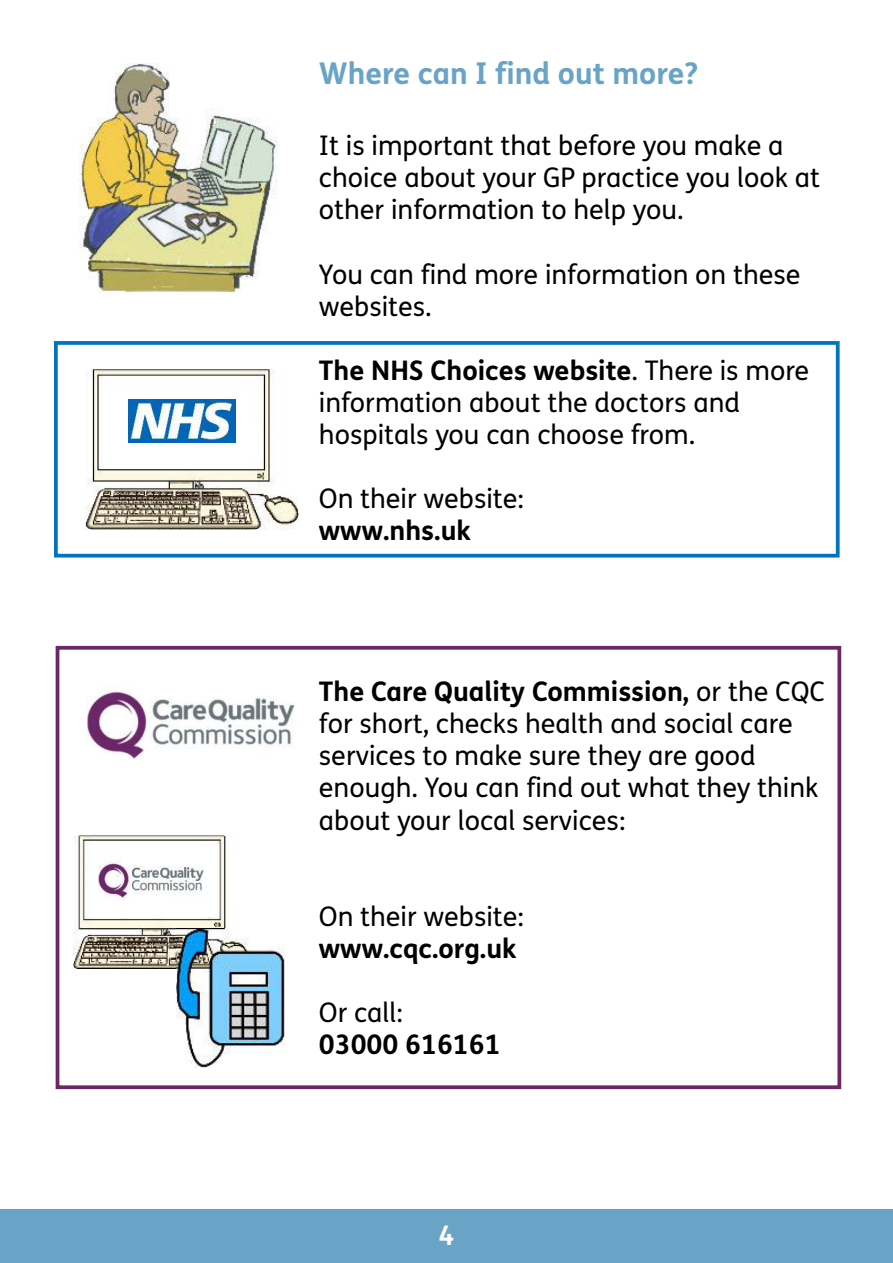
<style>
.page{position:relative;width:893px;height:1263px;background:#fff}
.page>*{position:absolute;margin:0;border:0;box-sizing:border-box;transform-origin:0 0}
.t1{font:700 30px "FS Me";color:#69a4c6}
.t2{font:27px/32.1px "FS Me";color:#000}
.t3{font:700 27px/32.1px "FS Me";color:#000}
.t4{font:700 27px "FS Me";color:#fff}
.s1{font-weight:700}
.s2{font-weight:400}
</style>
<div class="page">
<div style="left:0;top:1209px;width:893px;height:54px;background:#69a4c6"></div>
<div style="left:54px;top:341px;width:786px;height:216px;border:4px solid #0075bc"></div>
<img style="left:80px;top:63px;width:198px;height:229px">
<img style="left:86px;top:369px;width:212px;height:161px">
<img style="left:129px;top:399px;width:106px;height:43px">
<img style="left:86px;top:691px;width:209px;height:69px">
<img style="left:73px;top:836px;width:154px;height:133px">
<img style="left:99px;top:855px;width:106px;height:52px">
<img style="left:177px;top:928px;width:108px;height:140px">
<div style="left:56px;top:646px;width:785px;height:443px;border:4px solid #6c2768"></div>
<h2 class="t1" style="left:319px;top:62px;width:381px">Where can I find out more?</h2>
<p class="t2" style="left:319px;top:132px;width:503px">It is important that before you make a choice about your GP practice you look at other information to help you.</p>
<p class="t2" style="left:319px;top:261px;width:483px">You can find more information on these websites.</p>
<p class="t2" style="left:319px;top:357px;width:492px"><span class="s1">The NHS Choices website</span>. There is more information about the doctors and hospitals you can choose from.</p>
<p class="t2" style="left:319px;top:485px;width:207px">On their website: <span class="s1">www.nhs.uk</span></p>
<p class="t2" style="left:319px;top:678px;width:508px"><span class="s1">The Care Quality Commission,</span> or the CQC for short, checks health and social care services to make sure they are good enough. You can find out what they think about your local services:</p>
<p class="t2" style="left:319px;top:903px;width:207px">On their website: <span class="s1">www.cqc.org.uk</span></p>
<p class="t3" style="left:319px;top:999px;width:183px"><span class="s2">Or call:<br></span>03000 616161</p>
<p class="t4" style="left:438px;top:1224px;width:17px">4</p>
</div>
